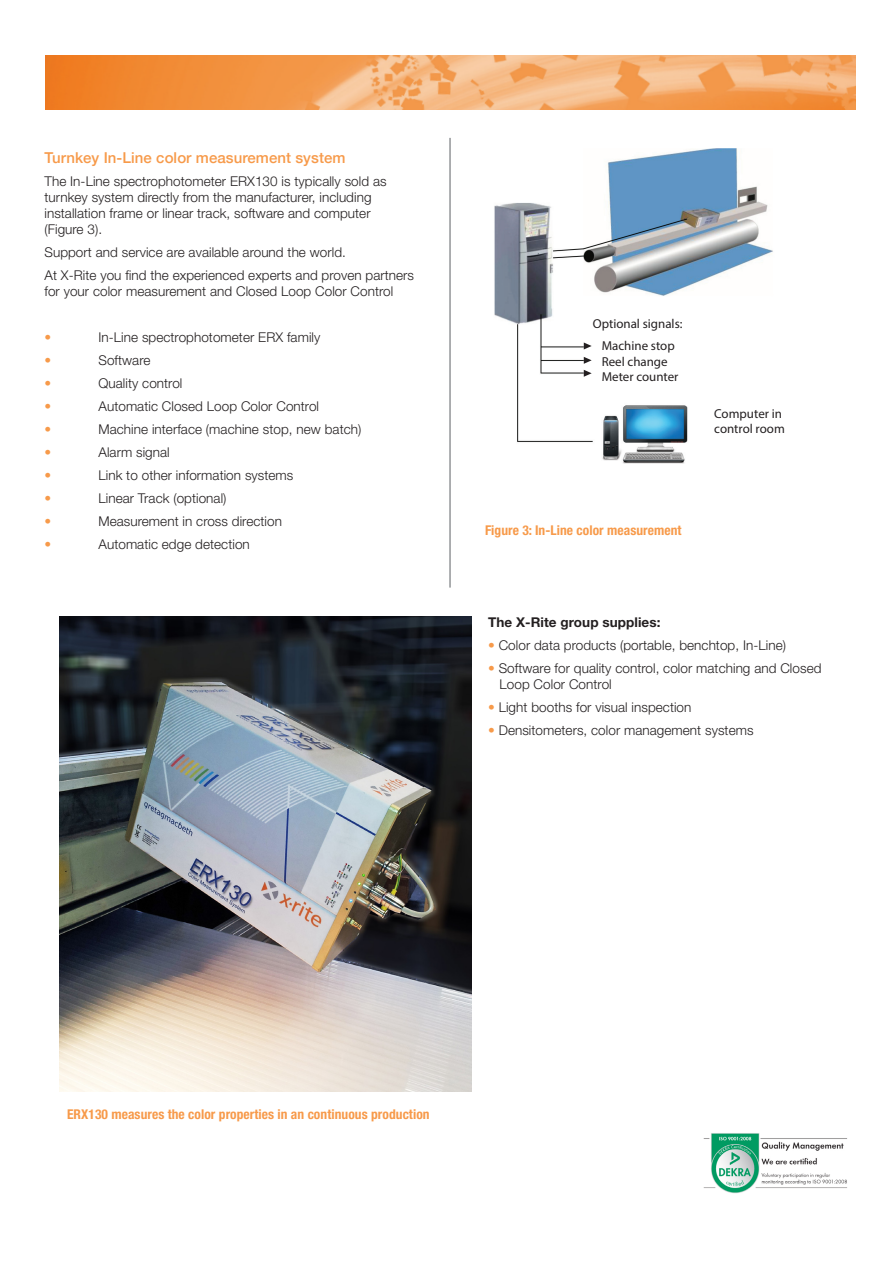
<style>
.page{position:relative;width:893px;height:1263px;background:#fff}
.page>*{position:absolute;margin:0;border:0;box-sizing:border-box;transform-origin:0 0}
.t1{font:500 15px "Helvetica Neue";letter-spacing:.005em;color:#f79a4a}
.t2{font:300 13.5px/16.2px "Helvetica Neue";letter-spacing:.005em;color:#231f20}
.t3{font:700 condensed 13.5px "Helvetica Neue";letter-spacing:.005em;color:#f79a4a}
.t4{font:700 13.5px "Helvetica Neue";letter-spacing:.005em;color:#231f20}
.t5{font:300 13.5px "Helvetica Neue";color:#f79a4a}
.t6{font:12.9px/15.6px "Myriad Pro";color:#231f20}
.s1{color:#f79a4a}
</style>
<div class="page">
<img style="left:45px;top:56px;width:810px;height:54px">
<hr style="left:449px;top:138px;width:2px;height:450px;background:#939598">
<img style="left:494px;top:148px;width:279px;height:294px">
<img style="left:602px;top:394px;width:86px;height:70px">
<svg style="left:584px;top:342px;width:8px;height:7px"></svg>
<svg style="left:584px;top:357px;width:8px;height:7px"></svg>
<svg style="left:584px;top:370px;width:8px;height:7px"></svg>
<img style="left:703px;top:1133px;width:144px;height:60px">
<img style="left:60px;top:616px;width:412px;height:475px">
<p class="t1" style="left:44px;top:145px;width:303px">Turnkey In-Line color measurement system</p>
<p class="t2" style="left:44px;top:172px;width:344px">The In-Line spectrophotometer ERX130 is typically sold as turnkey system directly from the manufacturer, including installation frame or linear track, software and computer (Figure 3).</p>
<p class="t2" style="left:44px;top:244px;width:303px">Support and service are available around the world.</p>
<p class="t2" style="left:44px;top:267px;width:371px">At X-Rite you find the experienced experts and proven partners for your color measurement and Closed Loop Color Control</p>
<p class="t5" style="left:44px;top:329px;width:8px">•</p>
<p class="t2" style="left:98px;top:329px;width:223px">In-Line spectrophotometer ERX family</p>
<p class="t5" style="left:44px;top:352px;width:8px">•</p>
<p class="t2" style="left:98px;top:352px;width:54px">Software</p>
<p class="t5" style="left:44px;top:375px;width:8px">•</p>
<p class="t2" style="left:98px;top:375px;width:85px">Quality control</p>
<p class="t5" style="left:44px;top:398px;width:8px">•</p>
<p class="t2" style="left:98px;top:398px;width:222px">Automatic Closed Loop Color Control</p>
<p class="t5" style="left:44px;top:421px;width:8px">•</p>
<p class="t2" style="left:98px;top:421px;width:264px">Machine interface (machine stop, new batch)</p>
<p class="t5" style="left:44px;top:444px;width:8px">•</p>
<p class="t2" style="left:98px;top:444px;width:73px">Alarm signal</p>
<p class="t5" style="left:44px;top:467px;width:8px">•</p>
<p class="t2" style="left:98px;top:467px;width:196px">Link to other information systems</p>
<p class="t5" style="left:44px;top:490px;width:8px">•</p>
<p class="t2" style="left:98px;top:490px;width:130px">Linear Track (optional)</p>
<p class="t5" style="left:44px;top:513px;width:8px">•</p>
<p class="t2" style="left:98px;top:513px;width:185px">Measurement in cross direction</p>
<p class="t5" style="left:44px;top:536px;width:8px">•</p>
<p class="t2" style="left:98px;top:536px;width:153px">Automatic edge detection</p>
<p class="t6" style="left:593px;top:313px;width:91px;line-height:21.9px;text-align:center">Optional signals:<br>Machine stop</p>
<p class="t6" style="left:602px;top:353px;width:78px">Reel change<br>Meter counter</p>
<p class="t6" style="left:714px;top:405px;width:72px">Computer in control room</p>
<p class="t3" style="left:485px;top:522px;width:198px">Figure 3: In-Line color measurement</p>
<p class="t4" style="left:488px;top:614px;width:174px">The X-Rite group supplies:</p>
<p class="t2" style="left:488px;top:637px;width:299px"><span class="s1">•</span> Color data products (portable, benchtop, In-Line)</p>
<p class="t2" style="left:499px;top:660px;width:323px;text-indent:-11px"><span class="s1">•</span> Software for quality control, color matching and Closed<br>Loop Color Control</p>
<p class="t2" style="left:488px;top:699px;width:205px"><span class="s1">•</span> Light booths for visual inspection</p>
<p class="t2" style="left:488px;top:722px;width:267px"><span class="s1">•</span> Densitometers, color management systems</p>
<p class="t3" style="left:67px;top:1106px;width:364px">ERX130 measures the color properties in an continuous production</p>
</div>
